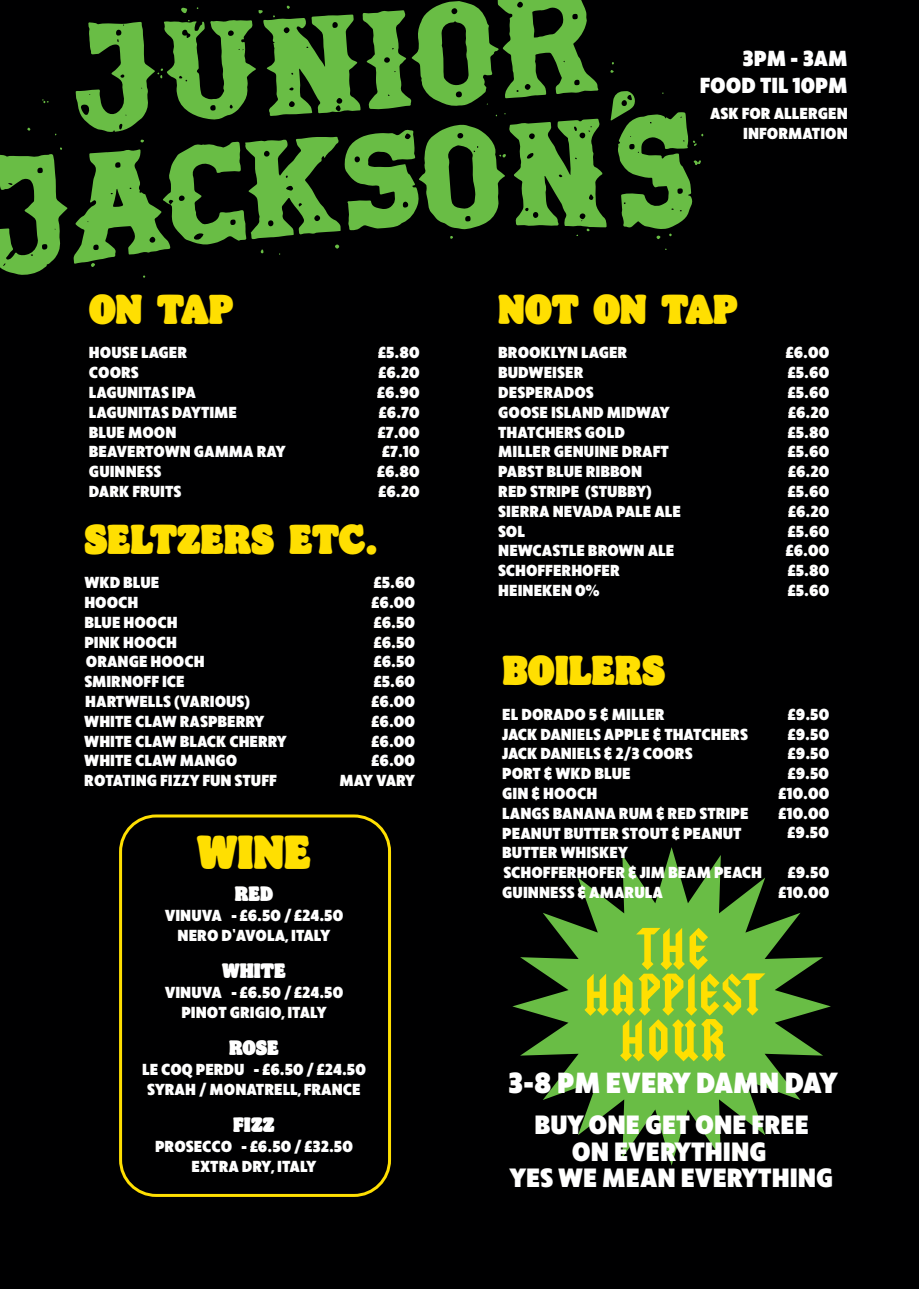
<style>
.page{position:relative;width:919px;height:1289px;background:#fff}
.page>*{position:absolute;margin:0;border:0;box-sizing:border-box;transform-origin:0 0}
.t1{font:50.25px/45.6px "Squealer";letter-spacing:.04em;color:#ffdf01;text-align:center}
.t2{font:48px "Bunny King";color:#ffdf01}
.t3{font:42px "Bunny King";color:#ffdf01}
.t4{font:900 30px "Ruck Sack";color:#fff}
.t5{font:900 27.3px/26.7px "Ruck Sack";color:#fff;text-align:center}
.t6{font:900 22.5px/27px "Ruck Sack";color:#fff;text-align:right}
.t7{font:21px "Bunny King";color:#fff}
.t8{font:900 16.5px/19.8px "Ruck Sack";color:#fff;text-align:center}
.s1{font-family:"Cooper Black Std";font-style:italic}
</style>
<div class="page">
<div style="left:0;top:0;width:918px;height:1288px;background:#000001"></div>
<svg style="left:512px;top:847px;width:318px;height:318px;fill:#69bd45"></svg>
<svg style="left:0;top:0;width:703px;height:278px"></svg>
<div style="left:119px;top:814px;width:272px;height:382px;border:3px solid #ffdf01;border-radius:36px"></div>
<h3 class="t6" style="left:699px;top:43px;width:150px">3PM - 3AM<br>FOOD TIL 10PM</h3>
<p class="t8" style="left:710px;top:102px;width:139px;text-align:right">ASK FOR ALLERGEN<br>INFORMATION</p>
<h3 class="t3" style="left:89px;top:290px;width:146px">ON TAP</h3>
<h3 class="t3" style="left:498px;top:290px;width:241px">NOT ON TAP</h3>
<p class="t8" style="left:89px;top:341px;width:100px">HOUSE LAGER</p>
<p class="t8" style="left:378px;top:341px;width:43px">£5.80</p>
<p class="t8" style="left:89px;top:361px;width:51px">COORS</p>
<p class="t8" style="left:379px;top:361px;width:42px">£6.20</p>
<p class="t8" style="left:89px;top:381px;width:109px">LAGUNITAS IPA</p>
<p class="t8" style="left:377px;top:381px;width:43px">£6.90</p>
<p class="t8" style="left:89px;top:401px;width:150px">LAGUNITAS DAYTIME</p>
<p class="t8" style="left:379px;top:401px;width:42px">£6.70</p>
<p class="t8" style="left:89px;top:421px;width:89px">BLUE MOON</p>
<p class="t8" style="left:378px;top:421px;width:43px">£7.00</p>
<p class="t8" style="left:89px;top:440px;width:198px">BEAVERTOWN GAMMA RAY</p>
<p class="t8" style="left:382px;top:440px;width:39px">£7.10</p>
<p class="t8" style="left:89px;top:460px;width:74px">GUINNESS</p>
<p class="t8" style="left:377px;top:460px;width:44px">£6.80</p>
<p class="t8" style="left:89px;top:480px;width:94px">DARK FRUITS</p>
<p class="t8" style="left:379px;top:480px;width:42px">£6.20</p>
<h3 class="t3" style="left:84px;top:520px;width:295px">SELTZERS ETC<span class="s1">.</span></h3>
<p class="t8" style="left:84px;top:571px;width:77px">WKD BLUE</p>
<p class="t8" style="left:374px;top:571px;width:42px">£5.60</p>
<p class="t8" style="left:84px;top:591px;width:55px">HOOCH</p>
<p class="t8" style="left:372px;top:591px;width:44px">£6.00</p>
<p class="t8" style="left:84px;top:611px;width:95px">BLUE HOOCH</p>
<p class="t8" style="left:374px;top:611px;width:42px">£6.50</p>
<p class="t8" style="left:84px;top:631px;width:94px">PINK HOOCH</p>
<p class="t8" style="left:374px;top:631px;width:42px">£6.50</p>
<p class="t8" style="left:86px;top:650px;width:120px">ORANGE HOOCH</p>
<p class="t8" style="left:374px;top:650px;width:42px">£6.50</p>
<p class="t8" style="left:84px;top:670px;width:102px">SMIRNOFF ICE</p>
<p class="t8" style="left:374px;top:670px;width:42px">£5.60</p>
<p class="t8" style="left:85px;top:690px;width:166px">HARTWELLS (VARIOUS)</p>
<p class="t8" style="left:372px;top:690px;width:44px">£6.00</p>
<p class="t8" style="left:84px;top:710px;width:181px">WHITE CLAW RASPBERRY</p>
<p class="t8" style="left:372px;top:710px;width:44px">£6.00</p>
<p class="t8" style="left:84px;top:730px;width:204px">WHITE CLAW BLACK CHERRY</p>
<p class="t8" style="left:372px;top:730px;width:44px">£6.00</p>
<p class="t8" style="left:84px;top:749px;width:155px">WHITE CLAW MANGO</p>
<p class="t8" style="left:372px;top:749px;width:44px">£6.00</p>
<p class="t8" style="left:84px;top:769px;width:194px">ROTATING FIZZY FUN STUFF</p>
<p class="t8" style="left:339px;top:769px;width:77px">MAY VARY</p>
<h2 class="t2" style="left:197px;top:831px;width:115px">WINE</h2>
<p class="t7" style="left:235px;top:884px;width:40px">RED</p>
<p class="t8" style="left:165px;top:904px;width:180px">VINUVA - £6.50 / £24.50<br>NERO D’AVOLA, ITALY</p>
<p class="t7" style="left:222px;top:961px;width:65px">WHITE</p>
<p class="t8" style="left:165px;top:981px;width:180px">VINUVA - £6.50 / £24.50<br>PINOT GRIGIO, ITALY</p>
<p class="t7" style="left:229px;top:1038px;width:51px">ROSE</p>
<p class="t8" style="left:142px;top:1058px;width:225px">LE COQ PERDU - £6.50 / £24.50<br>SYRAH / MONATRELL, FRANCE</p>
<p class="t7" style="left:233px;top:1115px;width:43px">FIZZ</p>
<p class="t8" style="left:155px;top:1134px;width:199px">PROSECCO - £6.50 / £32.50<br>EXTRA DRY, ITALY</p>
<p class="t8" style="left:498px;top:341px;width:131px">BROOKLYN LAGER</p>
<p class="t8" style="left:786px;top:341px;width:44px">£6.00</p>
<p class="t8" style="left:498px;top:361px;width:87px">BUDWEISER</p>
<p class="t8" style="left:788px;top:361px;width:42px">£5.60</p>
<p class="t8" style="left:498px;top:381px;width:97px">DESPERADOS</p>
<p class="t8" style="left:788px;top:381px;width:42px">£5.60</p>
<p class="t8" style="left:498px;top:401px;width:173px">GOOSE ISLAND MIDWAY</p>
<p class="t8" style="left:788px;top:401px;width:42px">£6.20</p>
<p class="t8" style="left:498px;top:421px;width:128px">THATCHERS GOLD</p>
<p class="t8" style="left:788px;top:421px;width:43px">£5.80</p>
<p class="t8" style="left:498px;top:440px;width:172px">MILLER GENUINE DRAFT</p>
<p class="t8" style="left:788px;top:440px;width:42px">£5.60</p>
<p class="t8" style="left:498px;top:460px;width:145px">PABST BLUE RIBBON</p>
<p class="t8" style="left:788px;top:460px;width:42px">£6.20</p>
<p class="t8" style="left:498px;top:480px;width:155px">RED STRIPE (STUBBY)</p>
<p class="t8" style="left:788px;top:480px;width:42px">£5.60</p>
<p class="t8" style="left:498px;top:500px;width:184px">SIERRA NEVADA PALE ALE</p>
<p class="t8" style="left:788px;top:500px;width:42px">£6.20</p>
<p class="t8" style="left:498px;top:520px;width:28px">SOL</p>
<p class="t8" style="left:788px;top:520px;width:42px">£5.60</p>
<p class="t8" style="left:498px;top:539px;width:178px">NEWCASTLE BROWN ALE</p>
<p class="t8" style="left:786px;top:539px;width:44px">£6.00</p>
<p class="t8" style="left:498px;top:559px;width:123px">SCHOFFERHOFER</p>
<p class="t8" style="left:788px;top:559px;width:43px">£5.80</p>
<p class="t8" style="left:498px;top:579px;width:102px">HEINEKEN 0%</p>
<p class="t8" style="left:788px;top:579px;width:42px">£5.60</p>
<h3 class="t3" style="left:502px;top:652px;width:164px">BOILERS</h3>
<p class="t8" style="left:502px;top:703px;width:164px">EL DORADO 5 &amp; MILLER</p>
<p class="t8" style="left:788px;top:703px;width:42px">£9.50</p>
<p class="t8" style="left:502px;top:722px;width:247px">JACK DANIELS APPLE &amp; THATCHERS</p>
<p class="t8" style="left:788px;top:722px;width:42px">£9.50</p>
<p class="t8" style="left:502px;top:742px;width:192px">JACK DANIELS &amp; 2/3 COORS</p>
<p class="t8" style="left:788px;top:742px;width:42px">£9.50</p>
<p class="t8" style="left:502px;top:762px;width:130px">PORT &amp; WKD BLUE</p>
<p class="t8" style="left:788px;top:762px;width:42px">£9.50</p>
<p class="t8" style="left:502px;top:782px;width:96px">GIN &amp; HOOCH</p>
<p class="t8" style="left:778px;top:782px;width:52px">£10.00</p>
<p class="t8" style="left:502px;top:802px;width:248px">LANGS BANANA RUM &amp; RED STRIPE</p>
<p class="t8" style="left:778px;top:802px;width:52px">£10.00</p>
<p class="t8" style="left:502px;top:821px;width:261px;text-align:left">PEANUT BUTTER STOUT &amp; PEANUT<br>BUTTER WHISKEY<br>SCHOFFERHOFER &amp; JIM BEAM PEACH</p>
<p class="t8" style="left:787px;top:821px;width:42px">£9.50</p>
<p class="t8" style="left:788px;top:861px;width:42px">£9.50</p>
<p class="t8" style="left:502px;top:881px;width:162px">GUINNESS &amp; AMARULA</p>
<p class="t8" style="left:778px;top:881px;width:52px">£10.00</p>
<h1 class="t1" style="left:583px;top:927px;width:179px">THE<br>HAPPIEST<br>HOUR</h1>
<h3 class="t4" style="left:508px;top:1062px;width:331px">3-8 PM EVERY DAMN DAY</h3>
<h3 class="t5" style="left:510px;top:1109px;width:325px">BUY ONE GET ONE FREE<br>ON EVERYTHING<br>YES WE MEAN EVERYTHING</h3>
</div>
